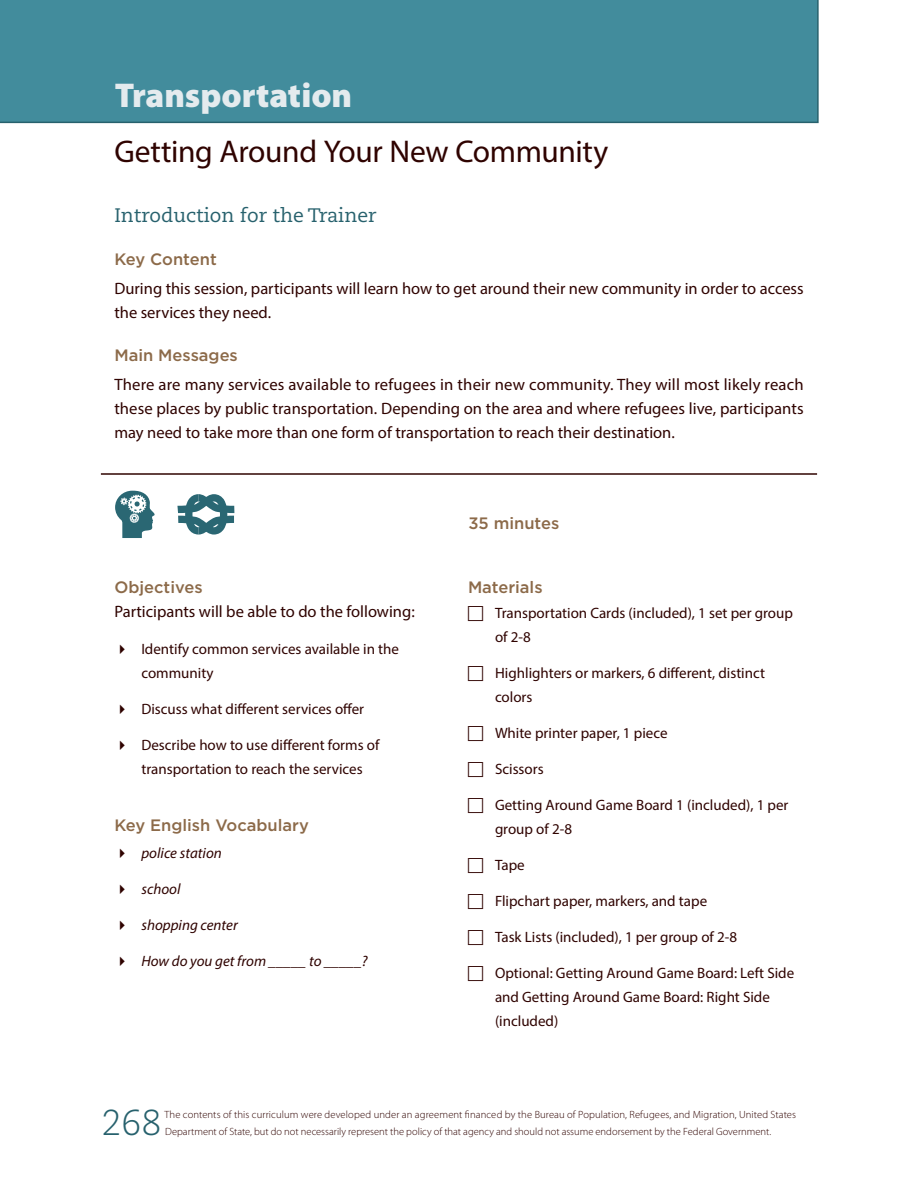
<style>
.page{position:relative;width:918px;height:1188px;background:#fff}
.page>*{position:absolute;margin:0;border:0;box-sizing:border-box;transform-origin:0 0}
.t1{font:300 36px "Caecilia LT Std";color:#27616d}
.t2{font:900 34.5px "Myriad Pro";letter-spacing:-.005em;color:#e4ebee}
.t3{font:31.5px "Myriad Pro";letter-spacing:-.015em;color:#2f0300}
.t4{font:19.5px "Caecilia LT Std";color:#27616d}
.t5{font:16.5px/24px "Myriad Pro";color:#2f0300}
.t6{font:500 16.5px "Gotham";color:#8c6a49}
.t7{font:15px/24px "Myriad Pro";color:#2f0300}
.t8{font:italic 15px "Myriad Pro";color:#2f0300}
.t9{font:300 10.5px/16.5px "Myriad Pro";letter-spacing:.005em;color:#2f0300}
</style>
<div class="page">
<div style="left:0;top:0;width:819px;height:123px;background:#428c9c"></div>
<hr style="left:101px;top:473px;width:716px;height:2px;background:#2f0300">
<svg style="left:115px;top:491px;width:40px;height:47px"></svg>
<svg style="left:177px;top:494px;width:57px;height:41px"></svg>
<h2 class="t2" style="left:115px;top:76px;width:239px">Transportation</h2>
<h3 class="t3" style="left:114px;top:132px;width:495px">Getting Around Your New Community</h3>
<h3 class="t4" style="left:114px;top:204px;width:264px">Introduction for the Trainer</h3>
<p class="t6" style="left:114px;top:250px;width:104px">Key Content</p>
<p class="t5" style="left:114px;top:276px;width:691px">During this session, participants will learn how to get around their new community in order to access the services they need.</p>
<p class="t6" style="left:114px;top:346px;width:125px">Main Messages</p>
<p class="t5" style="left:114px;top:372px;width:691px;text-align:justify">There are many services available to refugees in their new community. They will most likely reach these places by public transportation. Depending on the area and where refugees live, participants may need to take more than one form of transportation to reach their destination.</p>
<p class="t6" style="left:114px;top:577px;width:90px">Objectives</p>
<p class="t5" style="left:114px;top:599px;width:302px">Participants will be able to do the following:</p>
<p class="t7" style="left:141px;top:637px;width:259px">Identify common services available in the community</p>
<p class="t7" style="left:141px;top:697px;width:224px">Discuss what different services offer</p>
<p class="t7" style="left:141px;top:733px;width:240px">Describe how to use different forms of transportation to reach the services</p>
<p class="t6" style="left:114px;top:816px;width:196px">Key English Vocabulary</p>
<p class="t8" style="left:141px;top:844px;width:82px">police station</p>
<p class="t8" style="left:141px;top:880px;width:41px">school</p>
<p class="t8" style="left:141px;top:916px;width:98px">shopping center</p>
<p class="t8" style="left:141px;top:952px;width:228px">How do you get from _____ to _____?</p>
<p class="t6" style="left:468px;top:514px;width:92px">35 minutes</p>
<p class="t6" style="left:468px;top:577px;width:76px">Materials</p>
<p class="t7" style="left:495px;top:601px;width:299px">Transportation Cards (included), 1 set per group of 2-8</p>
<p class="t7" style="left:495px;top:661px;width:272px">Highlighters or markers, 6 different, distinct colors</p>
<p class="t7" style="left:495px;top:721px;width:174px">White printer paper, 1 piece</p>
<p class="t7" style="left:495px;top:757px;width:50px">Scissors</p>
<p class="t7" style="left:495px;top:793px;width:295px">Getting Around Game Board 1 (included), 1 per group of 2-8</p>
<p class="t7" style="left:495px;top:853px;width:31px">Tape</p>
<p class="t7" style="left:495px;top:889px;width:214px">Flipchart paper, markers, and tape</p>
<p class="t7" style="left:495px;top:925px;width:244px">Task Lists (included), 1 per group of 2-8</p>
<p class="t7" style="left:495px;top:961px;width:301px">Optional: Getting Around Game Board: Left Side and Getting Around Game Board: Right Side (included)</p>
<h1 class="t1" style="left:102px;top:1102px;width:62px">268</h1>
<p class="t9" style="left:164px;top:1107px;width:633px">The contents of this curriculum were developed under an agreement financed by the Bureau of Population, Refugees, and Migration, United States<br>Department of State, but do not necessarily represent the policy of that agency and should not assume endorsement by the Federal Government.</p>
</div>
